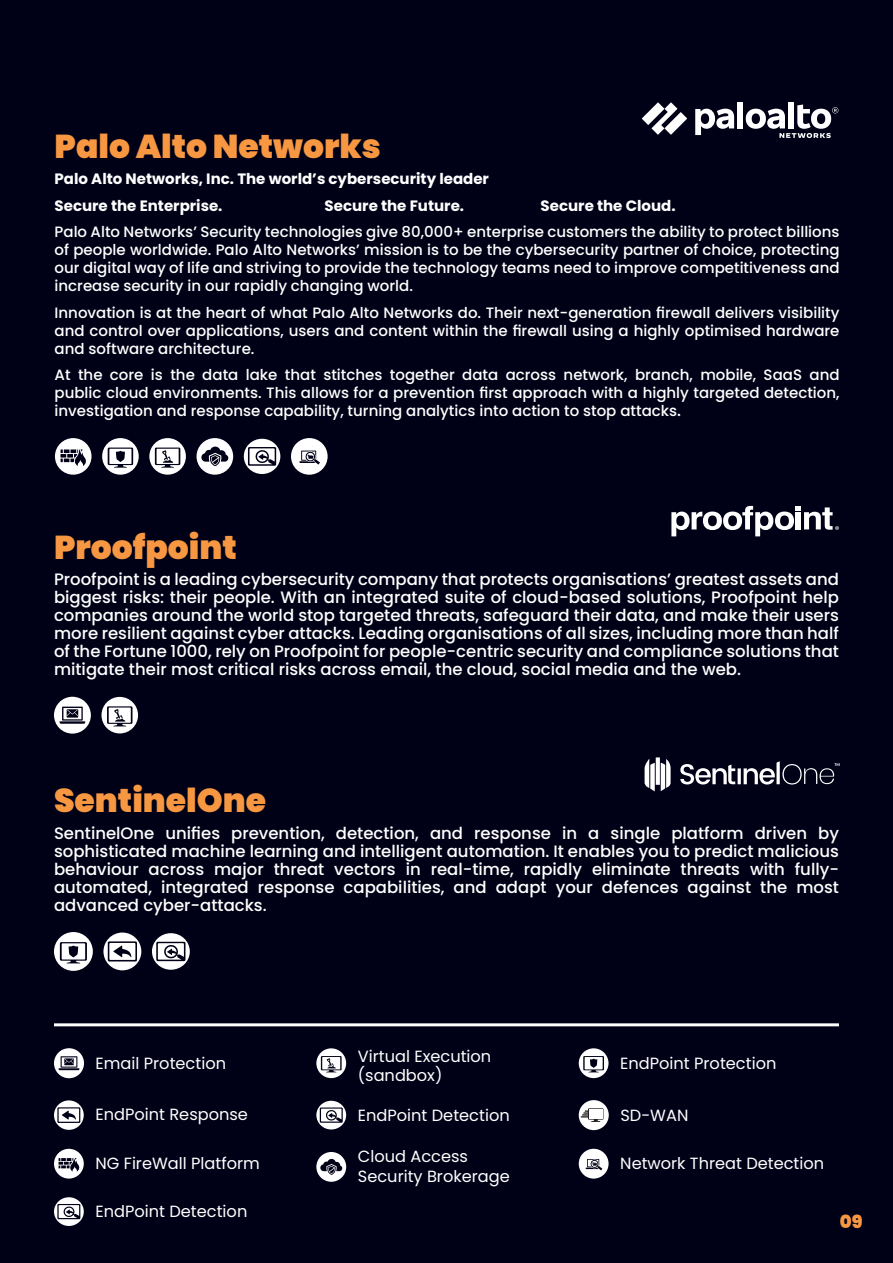
<style>
.page{position:relative;width:893px;height:1263px;background:#000117}
.page>*{position:absolute;margin:0;border:0;box-sizing:border-box;transform-origin:0 0}
.t1{font:900 33px "Poppins";color:#f79741}
.t2{font:900 18px "Poppins";color:#f79741}
.t3{font:500 16.5px/18px "Poppins";color:#fff;text-align:justify}
.t4{font:16.2px/19.5px "Poppins";color:#fff}
.t5{font:500 15px/18px "Poppins";color:#fff;text-align:justify}
.t6{font:700 15px/26.5px "Poppins";color:#fff}
.s1{font-size:16.5px}
</style>
<div class="page">
<hr style="left:54px;top:1023px;width:785px;height:3px;background:#fff">
<svg style="left:54px;top:697px;width:37px;height:37px"></svg>
<svg style="left:101px;top:697px;width:37px;height:36px"></svg>
<svg style="left:671px;top:506px;width:168px;height:30px"></svg>
<svg style="left:54px;top:932px;width:39px;height:39px"></svg>
<svg style="left:103px;top:932px;width:38px;height:38px"></svg>
<svg style="left:152px;top:933px;width:38px;height:37px"></svg>
<svg style="left:645px;top:757px;width:26px;height:34px"></svg>
<svg style="left:680px;top:761px;width:159px;height:23px"></svg>
<svg style="left:54px;top:1048px;width:30px;height:30px"></svg>
<svg style="left:316px;top:1048px;width:30px;height:30px"></svg>
<svg style="left:579px;top:1048px;width:29px;height:30px"></svg>
<svg style="left:54px;top:1100px;width:30px;height:30px"></svg>
<svg style="left:316px;top:1101px;width:30px;height:28px"></svg>
<div style="left:579px;top:1100px;width:30px;height:30px;background:#fff;border-radius:50%"></div>
<svg style="left:581px;top:1108px;width:22px;height:14px"></svg>
<div style="left:589px;top:1109px;width:13px;height:10px;background:#fff"></div>
<svg style="left:55px;top:438px;width:37px;height:37px"></svg>
<svg style="left:102px;top:438px;width:37px;height:37px"></svg>
<svg style="left:149px;top:438px;width:37px;height:37px"></svg>
<svg style="left:197px;top:438px;width:36px;height:37px"></svg>
<svg style="left:244px;top:439px;width:36px;height:35px"></svg>
<svg style="left:291px;top:438px;width:37px;height:37px"></svg>
<svg style="left:642px;top:102px;width:45px;height:33px"></svg>
<div style="left:737px;top:102px;width:6px;height:26px;background:#fff"></div>
<svg style="left:695px;top:109px;width:39px;height:26px"></svg>
<div style="left:788px;top:102px;width:6px;height:26px;background:#fff"></div>
<svg style="left:746px;top:105px;width:92px;height:33px"></svg>
<svg style="left:316px;top:1152px;width:30px;height:30px"></svg>
<svg style="left:579px;top:1149px;width:30px;height:29px"></svg>
<svg style="left:54px;top:1149px;width:30px;height:29px"></svg>
<svg style="left:54px;top:1197px;width:30px;height:29px"></svg>
<h1 class="t1" style="left:55px;top:127px;width:328px">Palo Alto Networks</h1>
<p class="t6" style="left:55px;top:166px;width:436px">Palo Alto Networks, Inc. The world’s cybersecurity leader<br>Secure the Enterprise.</p>
<p class="t6" style="left:325px;top:192px;width:141px">Secure the Future.</p>
<p class="t6" style="left:541px;top:192px;width:137px">Secure the Cloud.</p>
<p class="t5" style="left:55px;top:223px;width:786px">Palo Alto Networks’ Security technologies give 80,000+ enterprise customers the ability to protect billions of people worldwide. Palo Alto Networks’ mission is to be the cybersecurity partner of choice, protecting our digital way of life and striving to provide the technology teams need to improve competitiveness and increase security in our rapidly changing world.</p>
<p class="t5" style="left:55px;top:304px;width:786px">Innovation is at the heart of what Palo Alto Networks do. Their next-generation firewall delivers visibility and control over applications, users and content within the firewall using a highly optimised hardware and software architecture.</p>
<p class="t5" style="left:55px;top:366px;width:786px">At the core is the data lake that stitches together data across network, branch, mobile, SaaS and public cloud environments. This allows for a prevention first approach with a highly targeted detection, investigation and response capability, turning analytics into action to stop attacks<span class="s1">.</span></p>
<h1 class="t1" style="left:54px;top:528px;width:184px">Proofpoint</h1>
<p class="t3" style="left:54px;top:571px;width:786px">Proofpoint is a leading cybersecurity company that protects organisations’ greatest assets and biggest risks: their people. With an integrated suite of cloud-based solutions, Proofpoint help companies around the world stop targeted threats, safeguard their data, and make their users more resilient against cyber attacks. Leading organisations of all sizes, including more than half of the Fortune 1000, rely on Proofpoint for people-centric security and compliance solutions that mitigate their most critical risks across email, the cloud, social media and the web.</p>
<h1 class="t1" style="left:54px;top:781px;width:214px">SentinelOne</h1>
<p class="t3" style="left:54px;top:824px;width:786px">SentinelOne unifies prevention, detection, and response in a single platform driven by sophisticated machine learning and intelligent automation. It enables you to predict malicious behaviour across major threat vectors in real-time, rapidly eliminate threats with fully&shy;automated, integrated response capabilities, and adapt your defences against the most advanced cyber-attacks.</p>
<p class="t4" style="left:96px;top:1053px;width:132px">Email Protection</p>
<p class="t4" style="left:358px;top:1047px;width:135px">Virtual Execution (sandbox)</p>
<p class="t4" style="left:620px;top:1053px;width:158px">EndPoint Protection</p>
<p class="t4" style="left:95px;top:1105px;width:154px">EndPoint Response</p>
<p class="t4" style="left:358px;top:1105px;width:153px">EndPoint Detection</p>
<p class="t4" style="left:620px;top:1105px;width:70px">SD-WAN</p>
<p class="t4" style="left:358px;top:1147px;width:153px">Cloud Access<br>Security Brokerage</p>
<p class="t4" style="left:96px;top:1154px;width:166px">NG FireWall Platform</p>
<p class="t4" style="left:620px;top:1154px;width:205px">Network Threat Detection</p>
<p class="t4" style="left:96px;top:1202px;width:153px">EndPoint Detection</p>
<p class="t2" style="left:840px;top:1211px;width:24px">09</p>
</div>
